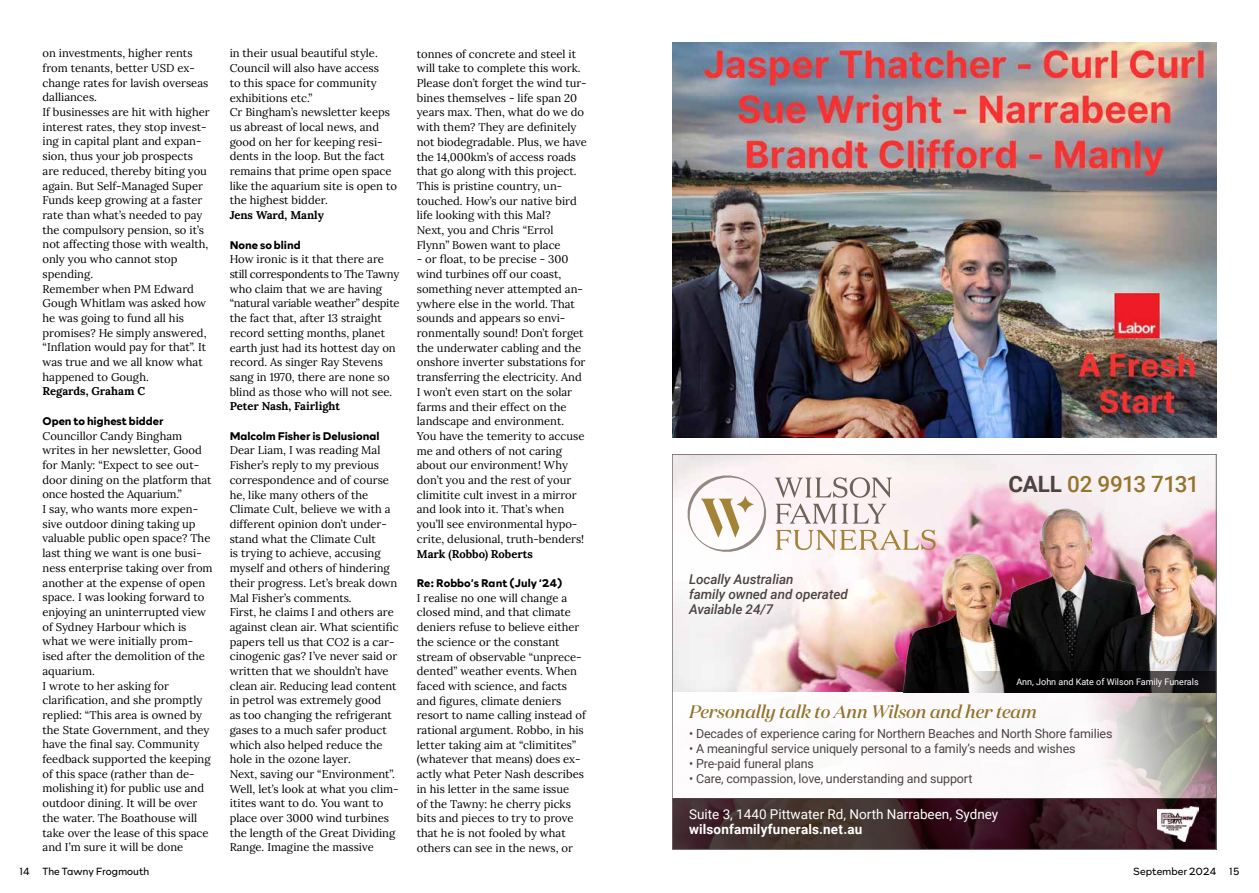
<style>
.page{position:relative;width:1259px;height:893px;background:#fff}
.page>*{position:absolute;margin:0;border:0;box-sizing:border-box;transform-origin:0 0}
.t1{font:500 22.5px "Roboto";letter-spacing:-.035em;color:#95752e}
.t2{font:italic 500 18px "Domaine Display";color:#95752e}
.t3{font:italic 500 13.5px/15px "Roboto";letter-spacing:-.005em;color:#4c4442}
.t4{font:13.5px "Roboto";color:#fff}
.t5{font:700 13.5px "Roboto";letter-spacing:.01em;color:#fff}
.t6{font:12.45px "Roboto";letter-spacing:-.01em;color:#4c4442}
.t7{font:11.25px/14.7px "Lora";color:#000}
.t8{font:700 11.25px "Rockford Sans";color:#000}
.t9{font:700 11.25px "Lora";color:#000}
.t10{font:300 10.5px "Rockford Sans";color:#000}
.t11{font:9px "Roboto";color:#fff}
.s1{font-weight:700;color:#4c4442}
</style>
<div class="page">
<img style="left:674px;top:456px;width:540px;height:236px">
<svg style="left:674px;top:692px;width:540px;height:107px"></svg>
<svg style="left:674px;top:799px;width:540px;height:49px;background:#3b2226"></svg>
<img style="left:901px;top:494px;width:313px;height:198px">
<img style="left:1157px;top:807px;width:41px;height:35px">
<svg style="left:683px;top:472px;width:252px;height:84px"></svg>
<svg style="left:971px;top:671px;width:243px;height:21px;background:#272626"></svg>
<img style="left:672px;top:43px;width:544px;height:395px">
<p class="t7" style="left:43px;top:45px;width:169px">on investments, higher rents from tenants, better USD ex&shy;change rates for lavish overseas dalliances.<br>If businesses are hit with higher interest rates, they stop invest&shy;ing in capital plant and expan&shy;sion, thus your job prospects are reduced, thereby biting you again. But Self-Managed Super<br>Funds keep growing at a faster rate than what’s needed to pay the compulsory pension, so it’s not affecting those with wealth, only you who cannot stop spending.<br>Remember when PM Edward<br>Gough Whitlam was asked how he was going to fund all his promises? He simply answered, “Inflation would pay for that”. It was true and we all know what happened to Gough.</p>
<p class="t9" style="left:43px;top:383px;width:104px">Regards, Graham C</p>
<p class="t8" style="left:43px;top:413px;width:122px">Open to highest bidder</p>
<p class="t7" style="left:43px;top:427px;width:172px">Councillor Candy Bingham writes in her newsletter, Good for Manly: “Expect to see out&shy;door dining on the platform that once hosted the Aquarium.”<br>I say, who wants more expen&shy;sive outdoor dining taking up valuable public open space? The last thing we want is one busi&shy;ness enterprise taking over from another at the expense of open space. I was looking forward to enjoying an uninterrupted view of Sydney Harbour which is what we were initially prom&shy;ised after the demolition of the aquarium.<br>I wrote to her asking for clarification, and she promptly replied: “This area is owned by the State Government, and they have the final say. Community feedback supported the keeping of this space (rather than de&shy;molishing it) for public use and outdoor dining. It will be over the water. The Boathouse will take over the lease of this space and I’m sure it will be done</p>
<p class="t7" style="left:230px;top:45px;width:169px">in their usual beautiful style.<br>Council will also have access<br>to this space for community exhibitions etc.”<br>Cr Bingham’s newsletter keeps us abreast of local news, and good on her for keeping resi&shy;dents in the loop. But the fact remains that prime open space like the aquarium site is open to the highest bidder.</p>
<p class="t9" style="left:230px;top:207px;width:96px">Jens Ward, Manly</p>
<p class="t8" style="left:230px;top:236px;width:73px">None so blind</p>
<p class="t7" style="left:230px;top:251px;width:171px">How ironic is it that there are still correspondents to The Tawny who claim that we are having “natural variable weather” despite the fact that, after 13 straight record setting months, planet earth just had its hottest day on record. As singer Ray Stevens sang in 1970, there are none so blind as those who will not see.</p>
<p class="t9" style="left:230px;top:398px;width:112px">Peter Nash, Fairlight</p>
<p class="t8" style="left:230px;top:427px;width:151px">Malcolm Fisher is Delusional</p>
<p class="t7" style="left:230px;top:442px;width:171px">Dear Liam, I was reading Mal<br>Fisher’s reply to my previous correspondence and of course he, like many others of the<br>Climate Cult, believe we with a different opinion don’t under&shy;stand what the Climate Cult<br>is trying to achieve, accusing myself and others of hindering their progress. Let’s break down<br>Mal Fisher’s comments.<br>First, he claims I and others are against clean air. What scientific papers tell us that CO2 is a car&shy;cinogenic gas? I’ve never said or written that we shouldn’t have clean air. Reducing lead content in petrol was extremely good<br>as too changing the refrigerant gases to a much safer product which also helped reduce the hole in the ozone layer.<br>Next, saving our “Environment”.<br>Well, let’s look at what you clim&shy;itites want to do. You want to place over 3000 wind turbines the length of the Great Dividing<br>Range. Imagine the massive</p>
<p class="t7" style="left:417px;top:46px;width:172px">tonnes of concrete and steel it will take to complete this work.<br>Please don’t forget the wind tur&shy;bines themselves - life span 20 years max. Then, what do we do with them? They are definitely not biodegradable. Plus, we have the 14,000km’s of access roads that go along with this project.<br>This is pristine country, un&shy;touched. How’s our native bird life looking with this Mal?<br>Next, you and Chris “Errol<br>Flynn” Bowen want to place</p>
<p class="t7" style="left:417px;top:251px;width:170px">- or float, to be precise - 300 wind turbines off our coast, something never attempted an&shy;ywhere else in the world. That sounds and appears so envi&shy;ronmentally sound! Don’t forget the underwater cabling and the onshore inverter substations for transferring the electricity. And<br>I won’t even start on the solar farms and their effect on the landscape and environment.<br>You have the temerity to accuse me and others of not caring about our environment! Why don’t you and the rest of your climitite cult invest in a mirror and look into it. That’s when you’ll see environmental hypo&shy;crite, delusional, truth-benders!</p>
<p class="t9" style="left:417px;top:545px;width:118px">Mark (Robbo) Roberts</p>
<p class="t8" style="left:417px;top:575px;width:147px">Re: Robbo’s Rant (July ‘24)</p>
<p class="t7" style="left:417px;top:590px;width:171px">I realise no one will change a closed mind, and that climate deniers refuse to believe either the science or the constant stream of observable “unprece&shy;dented” weather events. When faced with science, and facts and figures, climate deniers resort to name calling instead of rational argument. Robbo, in his letter taking aim at “climitites” (whatever that means) does ex&shy;actly what Peter Nash describes in his letter in the same issue<br>of the Tawny: he cherry picks bits and pieces to try to prove that he is not fooled by what others can see in the news, or</p>
<p class="t3" style="left:689px;top:571px;width:160px">Locally Australian<br>family owned and operated<br>Available 24/7</p>
<h1 class="t1" style="left:1008px;top:468px;width:192px"><span class="s1">CALL</span> 02 9913 7131</h1>
<p class="t11" style="left:1016px;top:676px;width:184px">Ann, John and Kate of Wilson Family Funerals</p>
<h2 class="t2" style="left:689px;top:701px;width:349px">Personally talk to Ann Wilson and her team</h2>
<p class="t6" style="left:689px;top:724px;width:425px">• Decades of experience caring for Northern Beaches and North Shore families</p>
<p class="t6" style="left:689px;top:739px;width:388px">• A meaningful service uniquely personal to a family’s needs and wishes</p>
<p class="t6" style="left:689px;top:754px;width:126px">• Pre-paid funeral plans</p>
<p class="t6" style="left:689px;top:769px;width:285px">• Care, compassion, love, understanding and support</p>
<p class="t4" style="left:689px;top:804px;width:311px">Suite 3, 1440 Pittwater Rd, North Narrabeen, Sydney</p>
<p class="t5" style="left:689px;top:819px;width:175px">wilsonfamilyfunerals.net.au</p>
<p class="t10" style="left:20px;top:864px;width:131px">14 The Tawny Frogmouth</p>
<p class="t10" style="left:1133px;top:864px;width:108px">September 2024 15</p>
</div>
